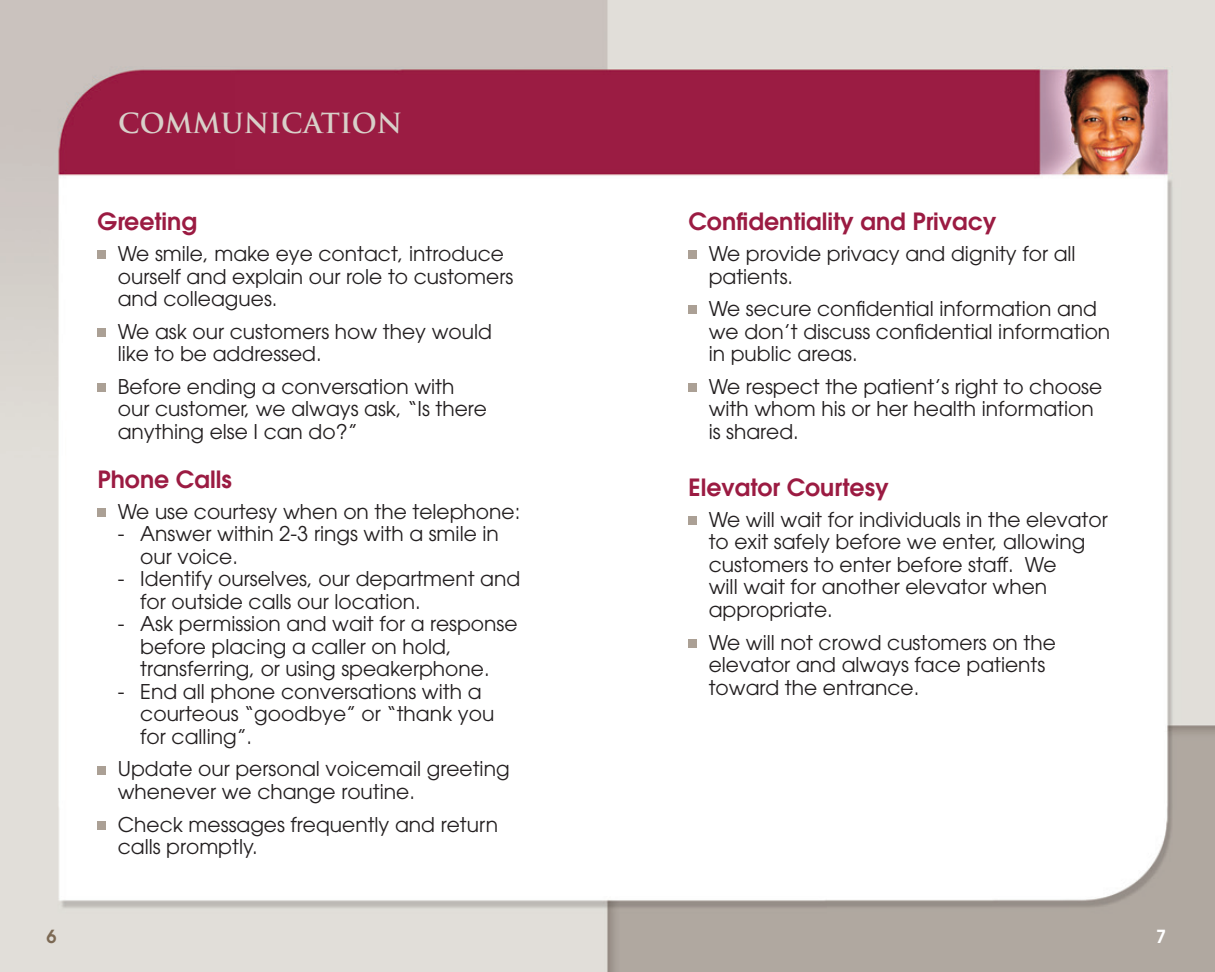
<style>
.page{position:relative;width:1215px;height:972px;background:#fff}
.page>*{position:absolute;margin:0;border:0;box-sizing:border-box;transform-origin:0 0}
.t1{font:700 27px "Trajan";color:#d8d0c9}
.AG_subheads{font:600 23.62px "ITC Avant Garde Std";color:#9b1b42}
.AG_bullets{font:20.25px/22.5px "ITC Avant Garde Std";color:#231f20}
.AG_subheads-2{font:600 18px "ITC Avant Garde Std";color:#7c6954}
.AG_subheads-3{font:600 18px "ITC Avant Garde Std";color:#fff}
</style>
<div class="page">
<img style="left:0;top:0;width:1215px;height:972px">
<div style="left:98px;top:251px;width:8px;height:8px;background:#aba095"></div>
<div style="left:98px;top:328px;width:8px;height:8px;background:#aba095"></div>
<div style="left:98px;top:383px;width:8px;height:9px;background:#aba095"></div>
<div style="left:98px;top:509px;width:8px;height:8px;background:#aba095"></div>
<div style="left:98px;top:766px;width:8px;height:8px;background:#aba095"></div>
<div style="left:98px;top:821px;width:8px;height:8px;background:#aba095"></div>
<div style="left:688px;top:251px;width:9px;height:8px;background:#aba095"></div>
<div style="left:688px;top:306px;width:9px;height:8px;background:#aba095"></div>
<div style="left:688px;top:383px;width:9px;height:9px;background:#aba095"></div>
<div style="left:688px;top:517px;width:9px;height:8px;background:#aba095"></div>
<div style="left:688px;top:639px;width:9px;height:8px;background:#aba095"></div>
<p class="t1" style="left:118px;top:107px;width:286px">COMMUNICATION</p>
<p class="AG_subheads" style="left:98px;top:206px;width:101px">Greeting</p>
<p class="AG_bullets" style="left:118px;top:242px;width:397px">We smile, make eye contact, introduce ourself and explain our role to customers and colleagues.</p>
<p class="AG_bullets" style="left:118px;top:320px;width:376px">We ask our customers how they would like to be addressed.</p>
<p class="AG_bullets" style="left:118px;top:375px;width:371px">Before ending a conversation with our customer, we always ask, “Is there anything else I can do?”</p>
<p class="AG_subheads" style="left:98px;top:464px;width:136px">Phone Calls</p>
<p class="AG_bullets" style="left:118px;top:500px;width:404px">We use courtesy when on the telephone:</p>
<p class="AG_bullets" style="left:140px;top:522px;width:360px;text-indent:-22px">- Answer within 2-3 rings with a smile in our voice.</p>
<p class="AG_bullets" style="left:140px;top:567px;width:382px;text-indent:-22px">- Identify ourselves, our department and for outside calls our location.</p>
<p class="AG_bullets" style="left:140px;top:612px;width:379px;text-indent:-22px">- Ask permission and wait for a response before placing a caller on hold, transferring, or using speakerphone.</p>
<p class="AG_bullets" style="left:140px;top:680px;width:356px;text-indent:-22px">- End all phone conversations with a courteous “goodbye” or “thank you for calling”.</p>
<p class="AG_bullets" style="left:118px;top:758px;width:393px">Update our personal voicemail greeting whenever we change routine.</p>
<p class="AG_bullets" style="left:118px;top:813px;width:382px">Check messages frequently and return calls promptly.</p>
<p class="AG_subheads" style="left:688px;top:206px;width:310px">Confidentiality and Privacy</p>
<p class="AG_bullets" style="left:709px;top:242px;width:368px">We provide privacy and dignity for all patients.</p>
<p class="AG_bullets" style="left:709px;top:297px;width:403px">We secure confidential information and we don’t discuss confidential information in public areas.</p>
<p class="AG_bullets" style="left:709px;top:375px;width:395px">We respect the patient’s right to choose with whom his or her health information is shared.</p>
<p class="AG_subheads" style="left:688px;top:472px;width:202px">Elevator Courtesy</p>
<p class="AG_bullets" style="left:709px;top:508px;width:401px">We will wait for individuals in the elevator to exit safely before we enter, allowing customers to enter before staff. We<br>will wait for another elevator when appropriate.</p>
<p class="AG_bullets" style="left:709px;top:631px;width:349px">We will not crowd customers on the elevator and always face patients toward the entrance.</p>
<p class="AG_subheads-2" style="left:47px;top:925px;width:12px">6</p>
<p class="AG_subheads-3" style="left:1156px;top:925px;width:12px">7</p>
</div>
